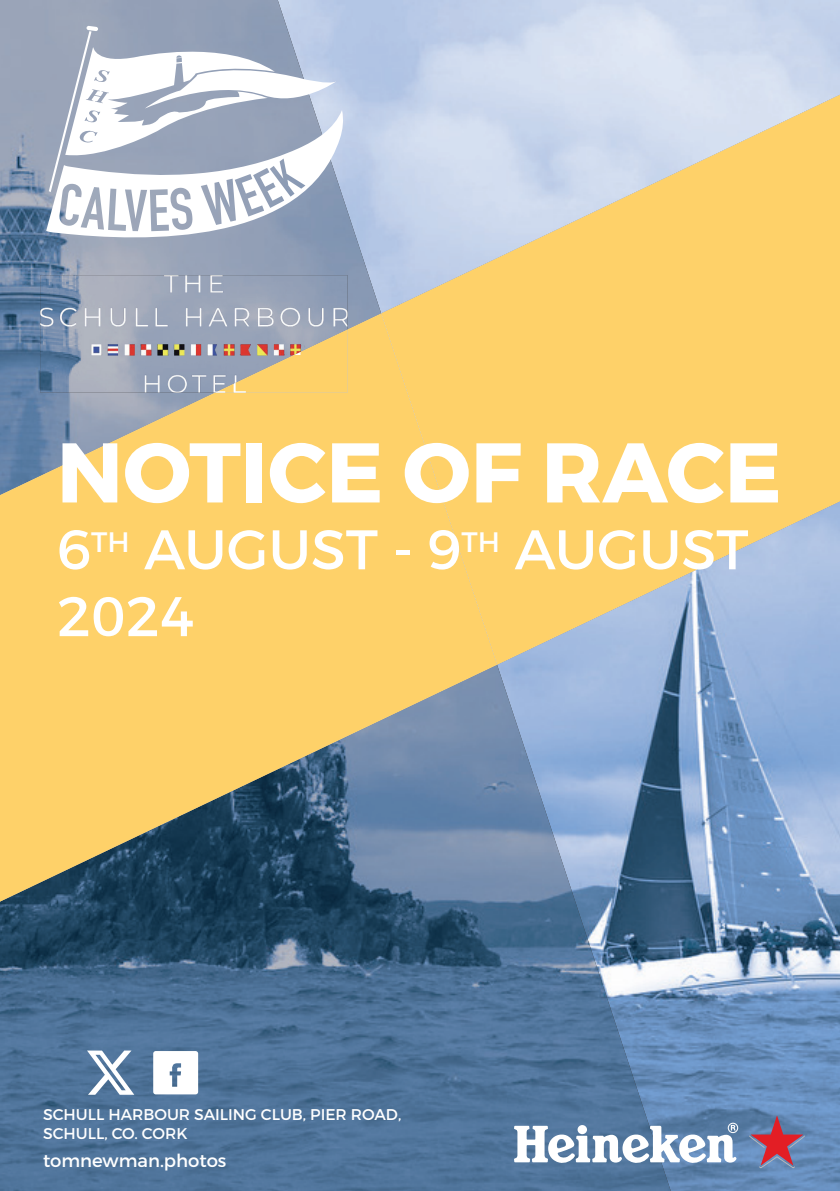
<style>
.page{position:relative;width:840px;height:1191px;background:#fff}
.page>*{position:absolute;margin:0;border:0;box-sizing:border-box;transform-origin:0 0}
.t1{font:700 84.4px "Montserrat";color:#fff}
.t2{font:55.6px/66.8px "Montserrat";color:#fff}
.t3{font:18px "Montserrat";color:#fff}
.t4{font:15.6px/18.6px "Montserrat";color:#fff}
</style>
<div class="page">
<img style="left:670px;top:0;width:169px;height:1191px">
<img style="left:0;top:0;width:670px;height:1191px">
<img style="left:381px;top:95px;width:458px;height:569px">
<img style="left:0;top:313px;width:497px;height:588px">
<svg style="left:153px;top:1051px;width:45px;height:43px"></svg>
<svg style="left:87px;top:1050px;width:47px;height:44px"></svg>
<svg style="left:49px;top:26px;width:287px;height:84px"></svg>
<svg style="left:46px;top:110px;width:298px;height:135px"></svg>
<img style="left:40px;top:275px;width:307px;height:117px">
<img style="left:215px;top:329px;width:132px;height:63px">
<svg style="left:513px;top:1122px;width:224px;height:41px"></svg>
<svg style="left:748px;top:1115px;width:56px;height:53px"></svg>
<h1 class="t1" style="left:57px;top:420px;width:726px">NOTICE OF RACE</h1>
<h2 class="t2" style="left:57px;top:516px;width:692px">6<sup>TH</sup> AUGUST - 9<sup>TH</sup> AUGUST<br>2024</h2>
<p class="t4" style="left:43px;top:1105px;width:359px">SCHULL HARBOUR SAILING CLUB, PIER ROAD,<br>SCHULL, CO. CORK</p>
<p class="t3" style="left:43px;top:1149px;width:185px">tomnewman.photos</p>
</div>
